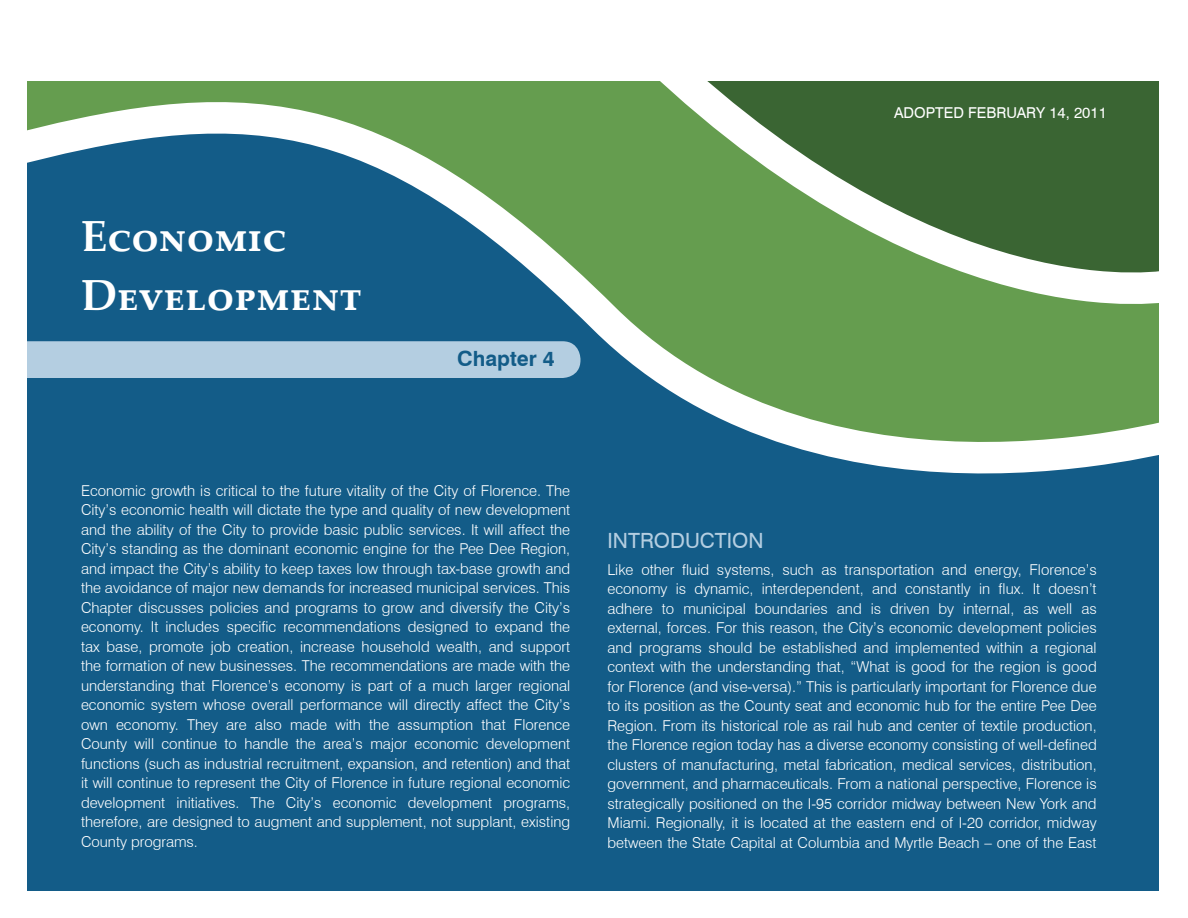
<style>
.page{position:relative;width:1188px;height:918px;background:#fff}
.page>*{position:absolute;margin:0;border:0;box-sizing:border-box;transform-origin:0 0}
.Main_Body_Text{font:700 43.5px "Palatino Linotype";color:#fff}
._1_Blue_Header{font:21px "Swiss 721 BT";color:#b4cee1}
._1_Blue_Header-2{font:700 21px "Swiss 721 BT";color:#135c88}
.Main_Body_Text-2{font:300 15px/19.5px "Swiss 721 BT";color:#fff;text-align:justify}
._1_Blue_Header-3{font:15px "Swiss 721 BT";color:#fff}
</style>
<div class="page">
<div style="left:7px;top:6px;width:1181px;height:912px;background:#135c88"></div>
<svg style="left:27px;top:81px;width:1132px;height:393px"></svg>
<svg style="left:273px;top:81px;width:886px;height:255px"></svg>
<div style="left:8px;top:341px;width:572px;height:37px;background:#b4cee1;border-radius:18px"></div>
<div style="left:0;top:0;width:1188px;height:81px;background:#fff"></div>
<div style="left:0;top:891px;width:1188px;height:27px;background:#fff"></div>
<div style="left:0;top:0;width:27px;height:918px;background:#fff"></div>
<div style="left:1159px;top:0;width:29px;height:918px;background:#fff"></div>
<p class="Main_Body_Text" style="left:81px;top:205px;width:207px">Economic</p>
<p class="Main_Body_Text" style="left:81px;top:264px;width:283px">Development</p>
<p class="_1_Blue_Header-2" style="left:457px;top:346px;width:99px">Chapter 4</p>
<p class="_1_Blue_Header-3" style="left:894px;top:104px;width:214px">ADOPTED FEBRUARY 14, 2011</p>
<p class="Main_Body_Text-2" style="left:81px;top:481px;width:491px">Economic growth is critical to the future vitality of the City of Florence. The City’s economic health will dictate the type and quality of new development and the ability of the City to provide basic public services. It will affect the City’s standing as the dominant economic engine for the Pee Dee Region, and impact the City’s ability to keep taxes low through tax-base growth and the avoidance of major new demands for increased municipal services. This Chapter discusses policies and programs to grow and diversify the City’s economy. It includes specific recommendations designed to expand the tax base, promote job creation, increase household wealth, and support the formation of new businesses. The recommendations are made with the understanding that Florence’s economy is part of a much larger regional economic system whose overall performance will directly affect the City’s own economy. They are also made with the assumption that Florence County will continue to handle the area’s major economic development functions (such as industrial recruitment, expansion, and retention) and that it will continue to represent the City of Florence in future regional economic development initiatives. The City’s economic development programs, therefore, are designed to augment and supplement, not supplant, existing County programs.</p>
<p class="_1_Blue_Header" style="left:608px;top:528px;width:158px">INTRODUCTION</p>
<p class="Main_Body_Text-2" style="left:608px;top:560px;width:491px">Like other fluid systems, such as transportation and energy, Florence’s economy is dynamic, interdependent, and constantly in flux. It doesn’t adhere to municipal boundaries and is driven by internal, as well as external, forces. For this reason, the City’s economic development policies and programs should be established and implemented within a regional context with the understanding that, “What is good for the region is good for Florence (and vise-versa).” This is particularly important for Florence due to its position as the County seat and economic hub for the entire Pee Dee Region. From its historical role as rail hub and center of textile production, the Florence region today has a diverse economy consisting of well-defined clusters of manufacturing, metal fabrication, medical services, distribution, government, and pharmaceuticals. From a national perspective, Florence is strategically positioned on the I-95 corridor midway between New York and Miami. Regionally, it is located at the eastern end of I-20 corridor, midway between the State Capital at Columbia and Myrtle Beach – one of the East</p>
</div>
